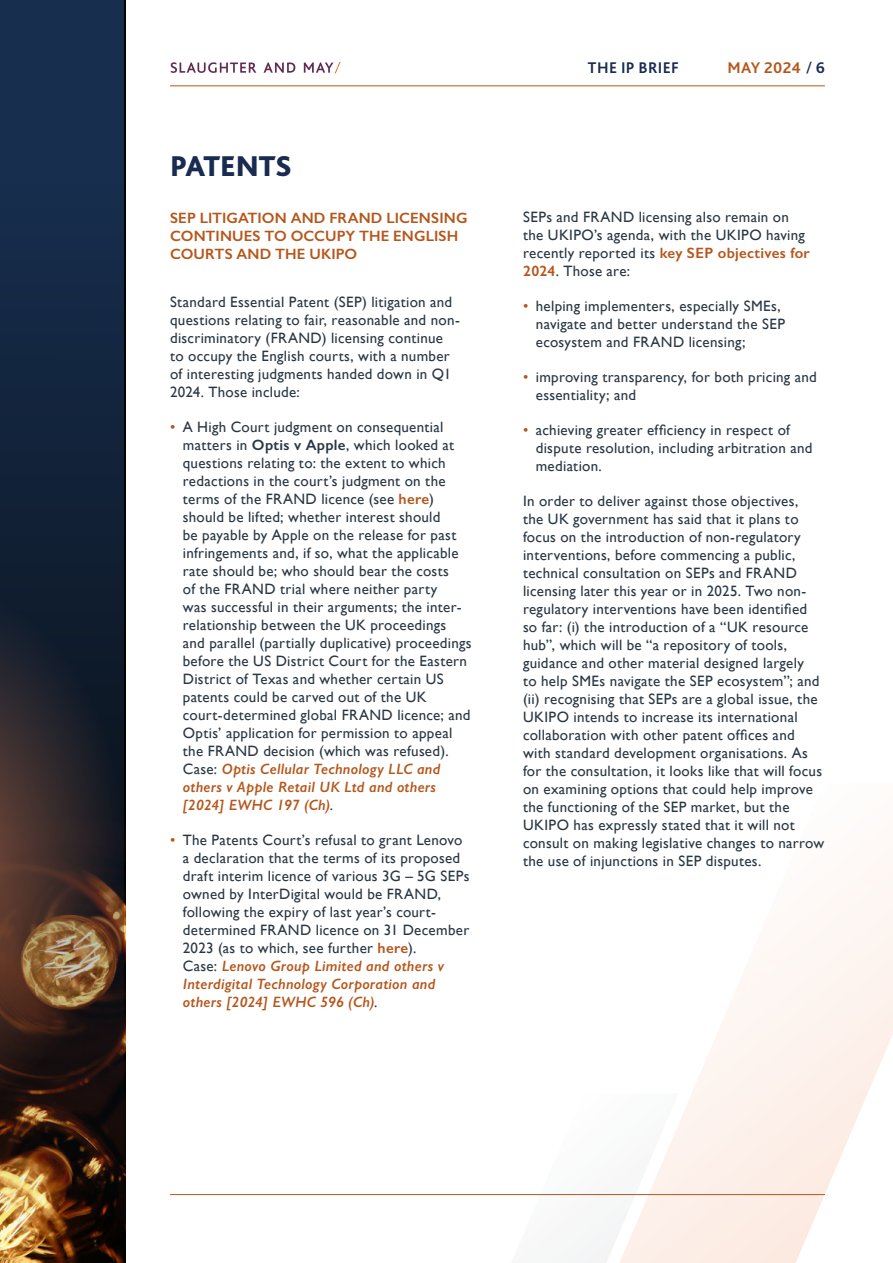
<style>
.page{position:relative;width:893px;height:1263px;background:#fff}
.page>*{position:absolute;margin:0;border:0;box-sizing:border-box;transform-origin:0 0}
.t1{font:800 30px "Bliss Pro";letter-spacing:-.01em;color:#1a2b52}
.t2{font:700 16.2px "Bliss Pro";letter-spacing:.025em;color:#1a2b52}
.t3{font:700 16.2px "Bliss Pro";letter-spacing:.015em;color:#b6561b}
.t4{font:15px/18px "Gill Sans";letter-spacing:.02em;color:#283743}
.t5{font:600 15px/18px "Gill Sans";letter-spacing:.005em;color:#b6561b}
.s1{color:#b6561b}
.s2{font-weight:600}
.s3{font-weight:600;color:#b6561b}
.s4{font-weight:600;font-style:italic;color:#b6561b}
.s5{font-weight:400;color:#1a2b52}
.s6{color:#1a2b52}
</style>
<div class="page">
<svg style="left:171px;top:62px;width:85px;height:11px"></svg>
<svg style="left:264px;top:62px;width:31px;height:11px"></svg>
<svg style="left:304px;top:62px;width:37px;height:11px"></svg>
<hr style="left:170px;top:85px;width:655px;height:1px;background:#b6561b">
<hr style="left:170px;top:1194px;width:655px;height:1px;background:#b6561b">
<svg style="left:0;top:0;width:123px;height:1263px"></svg>
<svg style="left:678px;top:860px;width:215px;height:403px;fill:#fdf5f1"></svg>
<svg style="left:469px;top:1127px;width:209px;height:136px"></svg>
<h1 class="t1" style="left:170px;top:147px;width:124px">PATENTS</h1>
<p class="t5" style="left:170px;top:209px;width:299px">SEP LITIGATION AND FRAND LICENSING<br>CONTINUES TO OCCUPY THE ENGLISH<br>COURTS AND THE UKIPO</p>
<p class="t4" style="left:170px;top:293px;width:291px">Standard Essential Patent (SEP) litigation and questions relating to fair, reasonable and non&shy;discriminatory (FRAND) licensing continue to occupy the English courts, with a number of interesting judgments handed down in Q1<br>2024. Those include:</p>
<p class="t4" style="left:183px;top:418px;width:290px;text-indent:-13px"><span class="s1">•</span> A High Court judgment on consequential matters in <span class="s2">Optis v Apple</span>, which looked at questions relating to: the extent to which redactions in the court’s judgment on the terms of the FRAND licence (see <span class="s3">here</span>) should be lifted; whether interest should<br>be payable by Apple on the release for past infringements and, if so, what the applicable rate should be; who should bear the costs<br>of the FRAND trial where neither party<br>was successful in their arguments; the inter&shy;relationship between the UK proceedings and parallel (partially duplicative) proceedings before the US District Court for the Eastern District of Texas and whether certain US patents could be carved out of the UK court-determined global FRAND licence; and Optis’ application for permission to appeal the FRAND decision (which was refused).<br>Case: <span class="s4">Optis Cellular Technology LLC and others v Apple Retail UK Ltd and others [2024] EWHC 197 (Ch)</span>.</p>
<p class="t4" style="left:183px;top:831px;width:288px;text-indent:-13px"><span class="s1">•</span> The Patents Court’s refusal to grant Lenovo a declaration that the terms of its proposed draft interim licence of various 3G – 5G SEPs owned by InterDigital would be FRAND, following the expiry of last year’s court&shy;determined FRAND licence on 31 December 2023 (as to which, see further <span class="s3">here</span>).<br>Case: <span class="s4">Lenovo Group Limited and others v Interdigital Technology Corporation and others [2024] EWHC 596 (Ch)</span>.</p>
<p class="t2" style="left:588px;top:57px;width:93px">THE IP BRIEF</p>
<p class="t3" style="left:728px;top:57px;width:99px">MAY 2024 <span class="s5">/</span> <span class="s6">6</span></p>
<p class="t4" style="left:523px;top:208px;width:288px">SEPs and FRAND licensing also remain on the UKIPO’s agenda, with the UKIPO having recently reported its <span class="s3">key SEP objectives for 2024</span>. Those are:</p>
<p class="t4" style="left:536px;top:297px;width:251px;text-indent:-13px"><span class="s1">•</span> helping implementers, especially SMEs, navigate and better understand the SEP ecosystem and FRAND licensing;</p>
<p class="t4" style="left:536px;top:368px;width:283px;text-indent:-13px"><span class="s1">•</span> improving transparency, for both pricing and essentiality; and</p>
<p class="t4" style="left:536px;top:421px;width:278px;text-indent:-13px"><span class="s1">•</span> achieving greater efficiency in respect of dispute resolution, including arbitration and mediation.</p>
<p class="t4" style="left:523px;top:492px;width:303px">In order to deliver against those objectives,<br>the UK government has said that it plans to focus on the introduction of non-regulatory interventions, before commencing a public, technical consultation on SEPs and FRAND licensing later this year or in 2025. Two non&shy;regulatory interventions have been identified so far: (i) the introduction of a “UK resource hub”, which will be “a repository of tools, guidance and other material designed largely<br>to help SMEs navigate the SEP ecosystem”; and (ii) recognising that SEPs are a global issue, the UKIPO intends to increase its international collaboration with other patent offices and with standard development organisations. As for the consultation, it looks like that will focus on examining options that could help improve the functioning of the SEP market, but the UKIPO has expressly stated that it will not consult on making legislative changes to narrow the use of injunctions in SEP disputes.</p>
</div>
